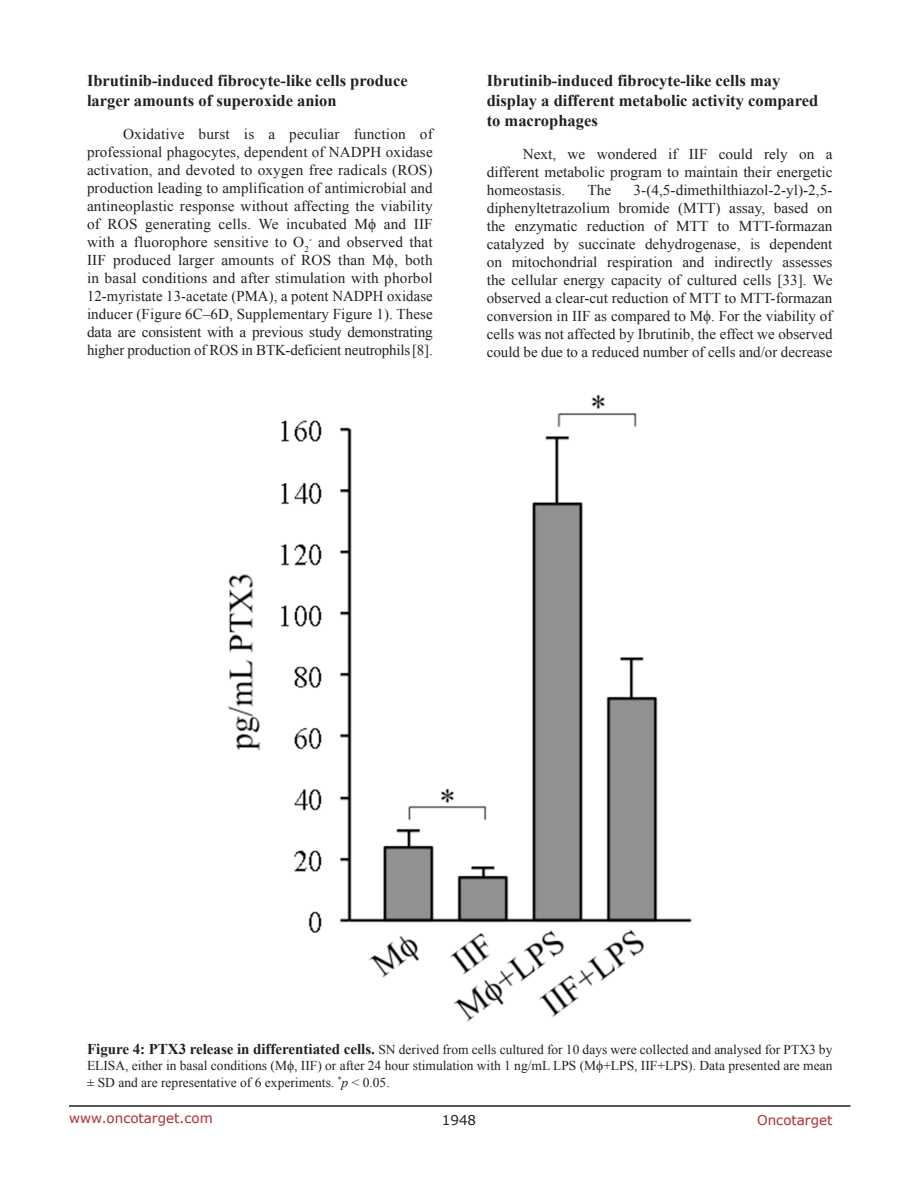
<style>
.page{position:relative;width:918px;height:1188px;background:#fff}
.page>*{position:absolute;margin:0;border:0;box-sizing:border-box;transform-origin:0 0}
.SubHeading_middle{font:700 16.5px/19.8px "Times New Roman";color:#231f20}
.BodyText{font:15px/18px "Times New Roman";color:#231f20;text-align:justify}
.FigureText{font:13.5px/16.2px "Times New Roman";color:#231f20;text-align:justify}
.t1{font:13.5px "Verdana";color:#ac2b31}
.t2{font:13.5px "Verdana";color:#231f20}
.s1{font-weight:700;font-size:15px}
.s2{font-style:italic}
</style>
<div class="page">
<hr style="left:69px;top:1105px;width:781px;height:2px;background:#231f20">
<img style="left:228px;top:394px;width:464px;height:628px">
<p class="SubHeading_middle" style="left:87px;top:70px;width:322px">Ibrutinib-induced fibrocyte-like cells produce larger amounts of superoxide anion</p>
<p class="BodyText" style="left:87px;top:125px;width:347px;text-indent:36px">Oxidative burst is a peculiar function of professional phagocytes, dependent of NADPH oxidase activation, and devoted to oxygen free radicals (ROS) production leading to amplification of antimicrobial and antineoplastic response without affecting the viability of ROS generating cells. We incubated Mϕ and IIF with a fluorophore sensitive to O<sub>2</sub><sup>-</sup> and observed that IIF produced larger amounts of ROS than Mϕ, both in basal conditions and after stimulation with phorbol 12-myristate 13-acetate (PMA), a potent NADPH oxidase inducer (Figure 6C–6D, Supplementary Figure 1). These data are consistent with a previous study demonstrating higher production of ROS in BTK-deficient neutrophils[8].</p>
<p class="SubHeading_middle" style="left:487px;top:70px;width:333px">Ibrutinib-induced fibrocyte-like cells may display a different metabolic activity compared to macrophages</p>
<p class="BodyText" style="left:487px;top:145px;width:347px;text-indent:36px">Next, we wondered if IIF could rely on a different metabolic program to maintain their energetic homeostasis.</p>
<p class="BodyText" style="left:487px;top:181px;width:347px;text-indent:147px">3-(4,5-dimethilthiazol-2-yl)-2,5- diphenyltetrazolium bromide (MTT) assay, based on the enzymatic reduction of MTT to MTT-formazan catalyzed by succinate dehydrogenase, is dependent on mitochondrial respiration and indirectly assesses the cellular energy capacity of cultured cells [33]. We observed a clear-cut reduction of MTT to MTT-formazan conversion in IIF as compared to Mϕ. For the viability of cells was not affected by Ibrutinib, the effect we observed could be due to a reduced number of cells and/or decrease</p>
<p class="BodyText" style="left:587px;top:181px;width:25px">The</p>
<p class="FigureText" style="left:87px;top:1041px;width:747px"><span class="s1">Figure 4: PTX3 release in differentiated cells.</span> SN derived from cells cultured for 10 days were collected and analysed for PTX3 by ELISA, either in basal conditions (Mϕ, IIF) or after 24 hour stimulation with 1 ng/mL LPS (Mϕ+LPS, IIF+LPS). Data presented are mean ± SD and are representative of 6 experiments. <sup>*</sup><span class="s2">p</span> &lt; 0.05.</p>
<p class="t1" style="left:69px;top:1109px;width:145px">www.oncotarget.com</p>
<p class="t2" style="left:442px;top:1111px;width:36px">1948</p>
<p class="t1" style="left:757px;top:1111px;width:77px">Oncotarget</p>
</div>
